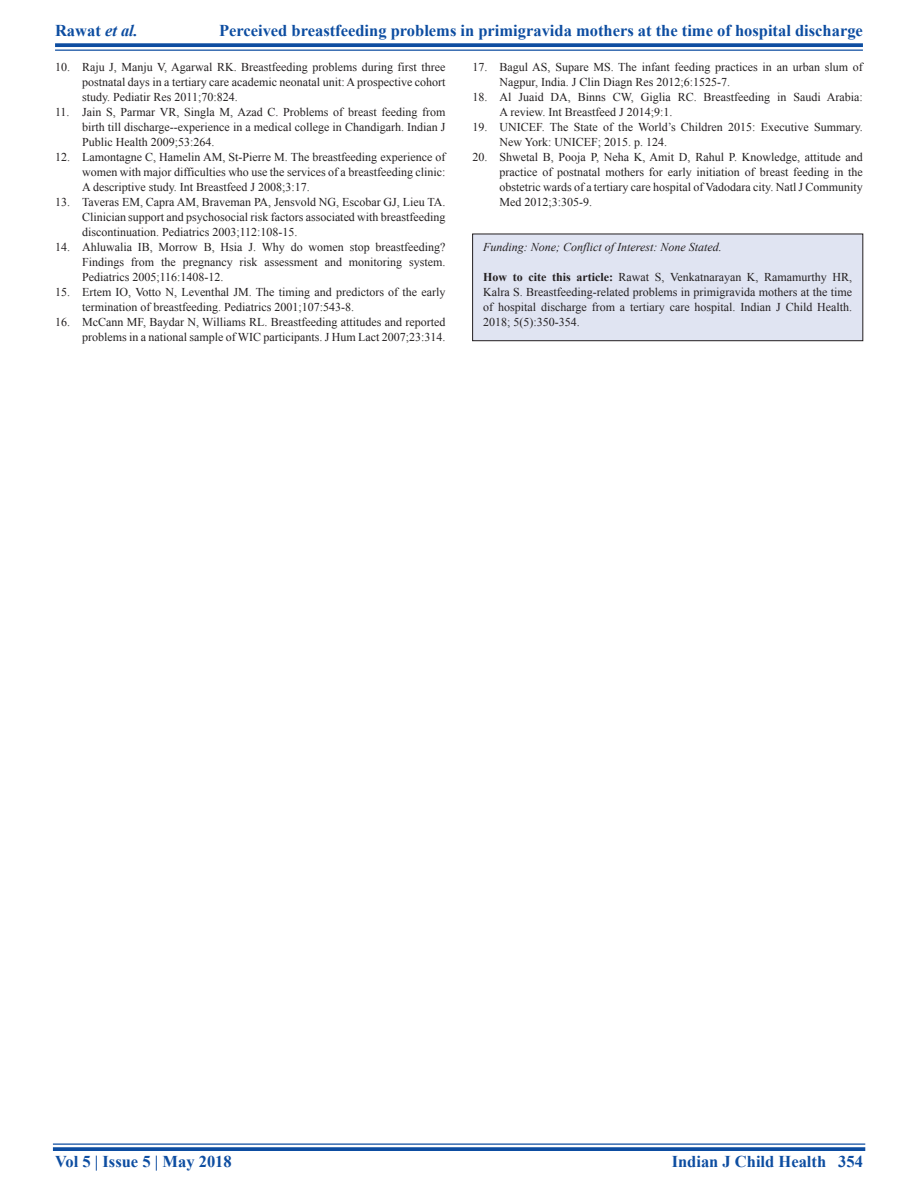
<style>
.page{position:relative;width:918px;height:1188px;background:#fff}
.page>*{position:absolute;margin:0;border:0;box-sizing:border-box;transform-origin:0 0}
.t1{font:700 16.5px "Times New Roman";color:#0d4da1}
.REF{font:12px/15px "Times New Roman";color:#231f20;text-align:justify}
.SRC{font:12px/15px "Times New Roman";color:#231f20;text-align:justify}
.SRC-2{font:italic 12px "Times New Roman";color:#231f20}
.s1{font-style:italic}
.s2{font-weight:700}
</style>
<div class="page">
<svg style="left:55px;top:43px;width:808px;height:4px;background:#1e59a7"></svg>
<hr style="left:55px;top:50px;width:808px;height:1px;background:#0d4da1">
<hr style="left:53px;top:1143px;width:812px;height:2px;background:#0d4da1">
<svg style="left:53px;top:1147px;width:812px;height:4px;background:#1b57a6"></svg>
<div style="left:473px;top:234px;width:390px;height:107px;background:#e0e4f2"></div>
<div style="left:473px;top:234px;width:390px;height:107px;border:1px solid #231f20"></div>
<h1 class="t1" style="left:55px;top:18px;width:84px">Rawat <span class="s1">et al.</span></h1>
<h1 class="t1" style="left:219px;top:18px;width:645px">Perceived breastfeeding problems in primigravida mothers at the time of hospital discharge</h1>
<p class="REF" style="left:82px;top:59px;width:365px;text-indent:-27px">10. Raju J, Manju V, Agarwal RK. Breastfeeding problems during first three postnatal days in a tertiary care academic neonatal unit: A prospective cohort study. Pediatir Res 2011;70:824.</p>
<p class="REF" style="left:82px;top:104px;width:365px;text-indent:-27px">11. Jain S, Parmar VR, Singla M, Azad C. Problems of breast feeding from birth till discharge--experience in a medical college in Chandigarh. Indian J Public Health 2009;53:264.</p>
<p class="REF" style="left:82px;top:149px;width:365px;text-indent:-27px">12. Lamontagne C, Hamelin AM, St-Pierre M. The breastfeeding experience of women with major difficulties who use the services of a breastfeeding clinic:<br>A descriptive study. Int Breastfeed J 2008;3:17.</p>
<p class="REF" style="left:82px;top:194px;width:365px;text-indent:-27px">13. Taveras EM, Capra AM, Braveman PA, Jensvold NG, Escobar GJ, Lieu TA.<br>Clinician support and psychosocial risk factors associated with breastfeeding discontinuation. Pediatrics 2003;112:108-15.</p>
<p class="REF" style="left:82px;top:239px;width:365px;text-indent:-27px">14. Ahluwalia IB, Morrow B, Hsia J. Why do women stop breastfeeding?<br>Findings from the pregnancy risk assessment and monitoring system.<br>Pediatrics 2005;116:1408-12.</p>
<p class="REF" style="left:82px;top:284px;width:365px;text-indent:-27px">15. Ertem IO, Votto N, Leventhal JM. The timing and predictors of the early termination of breastfeeding. Pediatrics 2001;107:543-8.</p>
<p class="REF" style="left:55px;top:314px;width:392px;text-align:right">16. McCann MF, Baydar N, Williams RL. Breastfeeding attitudes and reported problems in a national sample of WIC participants. J Hum Lact 2007;23:314.</p>
<p class="REF" style="left:500px;top:59px;width:365px;text-indent:-27px">17. Bagul AS, Supare MS. The infant feeding practices in an urban slum of<br>Nagpur, India. J Clin Diagn Res 2012;6:1525-7.</p>
<p class="REF" style="left:500px;top:89px;width:365px;text-indent:-27px">18. Al Juaid DA, Binns CW, Giglia RC. Breastfeeding in Saudi Arabia:<br>A review. Int Breastfeed J 2014;9:1.</p>
<p class="REF" style="left:500px;top:119px;width:365px;text-indent:-27px">19. UNICEF. The State of the World’s Children 2015: Executive Summary.<br>New York: UNICEF; 2015. p. 124.</p>
<p class="REF" style="left:500px;top:149px;width:365px;text-indent:-27px">20. Shwetal B, Pooja P, Neha K, Amit D, Rahul P. Knowledge, attitude and practice of postnatal mothers for early initiation of breast feeding in the obstetric wards of a tertiary care hospital of Vadodara city. Natl J Community Med 2012;3:305-9.</p>
<p class="SRC-2" style="left:483px;top:238px;width:240px">Funding: None; Conflict of Interest: None Stated.</p>
<p class="SRC" style="left:483px;top:269px;width:371px"><span class="s2">How to cite this article:</span> Rawat S, Venkatnarayan K, Ramamurthy HR, Kalra S. Breastfeeding-related problems in primigravida mothers at the time of hospital discharge from a tertiary care hospital. Indian J Child Health.<br>2018; 5(5):350-354.</p>
<h1 class="t1" style="left:55px;top:1150px;width:178px">Vol 5 | Issue 5 | May 2018</h1>
<h1 class="t1" style="left:672px;top:1150px;width:193px">Indian J Child Health 354</h1>
</div>
